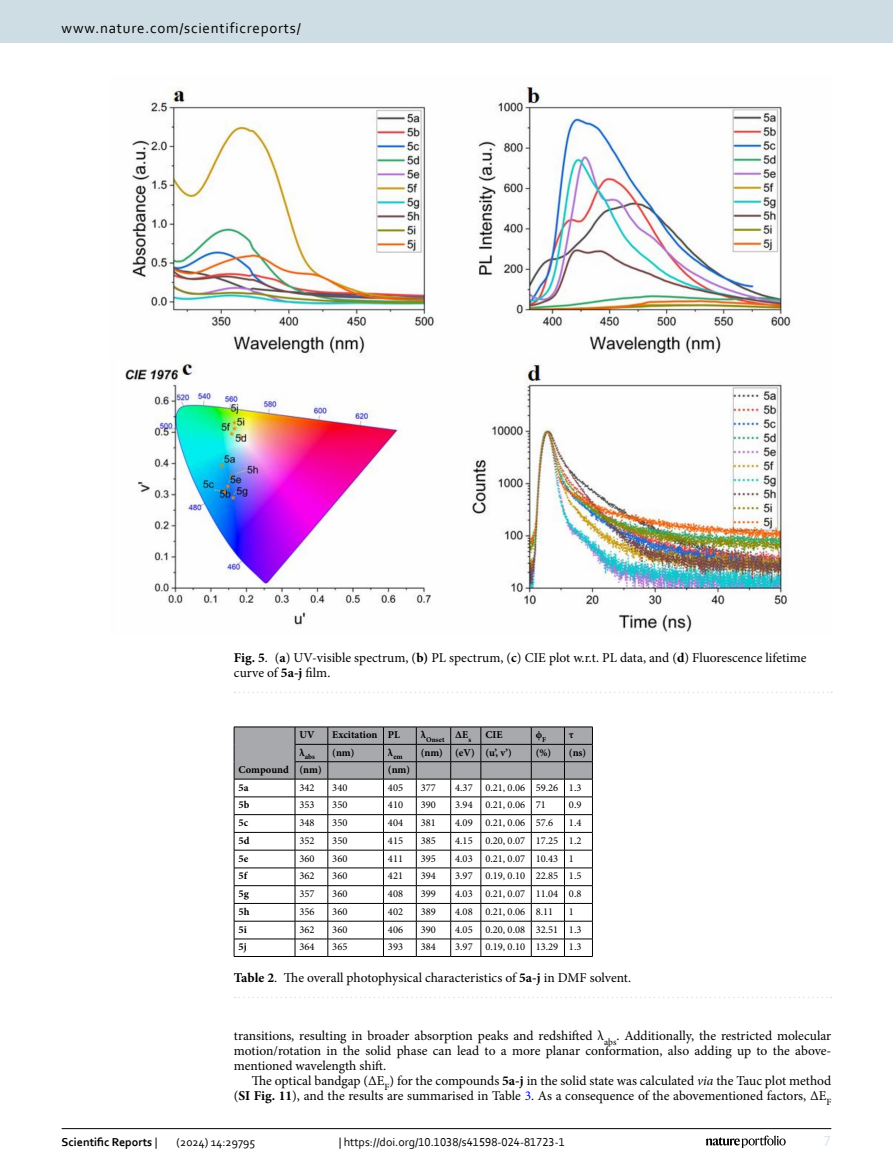
<style>
.page{position:relative;width:893px;height:1174px;background:#fff}
.page>*{position:absolute;margin:0;border:0;box-sizing:border-box;transform-origin:0 0}
.t1{font:15px "Corbel";letter-spacing:.05em;color:#000}
.t2{font:15px "Corbel";color:#d9e4eb}
.t3{font:13.5px/15px "Minion Pro";color:#000;text-align:justify}
.t4{font:12px "Corbel";color:#000}
.t5{font:700 12px "Corbel";color:#000}
.t6{font:10.5px "Minion Pro";color:#000}
.t7{font:700 10.5px "Minion Pro";color:#000}
.t8{font:700 7.35px "Minion Pro";color:#000}
.s1{font-weight:700}
.s2{font-style:italic}
.s3{color:#00f}
.s4{font-weight:400}
</style>
<div class="page">
<svg style="left:234px;top:726px;width:359px;height:231px"></svg>
<hr style="left:234px;top:956px;width:61px;height:1px;background:#000">
<svg style="left:235px;top:997px;width:597px;height:1px"></svg>
<img style="left:125px;top:86px;width:666px;height:547px">
<svg style="left:235px;top:691px;width:597px;height:2px"></svg>
<hr style="left:62px;top:1128px;width:769px;height:1px;background:#000">
<svg style="left:706px;top:1135px;width:80px;height:12px"></svg>
<div style="left:0;top:0;width:893px;height:43px;background:#cedde4"></div>
<p class="t1" style="left:62px;top:18px;width:241px">www.nature.com/scientificreports/</p>
<p class="t3" style="left:234px;top:650px;width:574px"><span class="s1">Fig. 5</span>. (<span class="s1">a</span>) UV-visible spectrum, (<span class="s1">b)</span> PL spectrum, (<span class="s1">c</span>) CIE plot w.r.t. PL data, and (<span class="s1">d</span>) Fluorescence lifetime curve of <span class="s1">5a-j</span> film.</p>
<p class="t7" style="left:239px;top:762px;width:52px">Compound</p>
<p class="t7" style="left:299px;top:727px;width:17px">UV</p>
<p class="t7" style="left:332px;top:727px;width:69px">Excitation PL</p>
<p class="t8" style="left:421px;top:734px;width:52px"><sup>λ</sup>Onset <sup>ΔE</sup>s</p>
<p class="t7" style="left:485px;top:727px;width:19px">CIE</p>
<p class="t7" style="left:536px;top:727px;width:12px">ϕ<sub>F</sub></p>
<p class="t7" style="left:569px;top:727px;width:6px">τ</p>
<p class="t8" style="left:299px;top:752px;width:17px"><sup>λ</sup>abs</p>
<p class="t7" style="left:332px;top:745px;width:24px">(nm)</p>
<p class="t8" style="left:388px;top:752px;width:16px"><sup>λ</sup>em</p>
<p class="t7" style="left:421px;top:745px;width:92px">(nm) (eV) (u’, v’)</p>
<p class="t7" style="left:536px;top:745px;width:17px">(%)</p>
<p class="t7" style="left:569px;top:745px;width:19px">(ns)</p>
<p class="t7" style="left:299px;top:762px;width:24px">(nm)</p>
<p class="t7" style="left:388px;top:762px;width:24px">(nm)</p>
<p class="t7" style="left:239px;top:780px;width:12px">5a</p>
<p class="t6" style="left:299px;top:780px;width:17px">342</p>
<p class="t6" style="left:332px;top:780px;width:17px">340</p>
<p class="t6" style="left:388px;top:780px;width:17px">405</p>
<p class="t6" style="left:421px;top:780px;width:17px">377</p>
<p class="t6" style="left:455px;top:780px;width:128px">4.37 0.21, 0.06 59.26 1.3</p>
<p class="t7" style="left:239px;top:797px;width:12px">5b</p>
<p class="t6" style="left:299px;top:798px;width:17px">353</p>
<p class="t6" style="left:332px;top:798px;width:17px">350</p>
<p class="t6" style="left:388px;top:798px;width:17px">410</p>
<p class="t6" style="left:421px;top:798px;width:17px">390</p>
<p class="t6" style="left:455px;top:798px;width:92px">3.94 0.21, 0.06 71</p>
<p class="t6" style="left:569px;top:798px;width:14px">0.9</p>
<p class="t7" style="left:239px;top:815px;width:11px">5c</p>
<p class="t6" style="left:299px;top:815px;width:17px">348</p>
<p class="t6" style="left:332px;top:815px;width:17px">350</p>
<p class="t6" style="left:388px;top:815px;width:17px">404</p>
<p class="t6" style="left:421px;top:815px;width:17px">381</p>
<p class="t6" style="left:455px;top:815px;width:100px">4.09 0.21, 0.06 57.6</p>
<p class="t6" style="left:569px;top:815px;width:14px">1.4</p>
<p class="t7" style="left:239px;top:833px;width:12px">5d</p>
<p class="t6" style="left:299px;top:833px;width:17px">352</p>
<p class="t6" style="left:332px;top:833px;width:17px">350</p>
<p class="t6" style="left:388px;top:833px;width:17px">415</p>
<p class="t6" style="left:421px;top:833px;width:17px">385</p>
<p class="t6" style="left:455px;top:833px;width:128px">4.15 0.20, 0.07 17.25 1.2</p>
<p class="t7" style="left:239px;top:851px;width:11px">5e</p>
<p class="t6" style="left:299px;top:851px;width:17px">360</p>
<p class="t6" style="left:332px;top:851px;width:17px">360</p>
<p class="t6" style="left:388px;top:851px;width:17px">411</p>
<p class="t6" style="left:421px;top:851px;width:17px">395</p>
<p class="t6" style="left:455px;top:851px;width:120px">4.03 0.21, 0.07 10.43 1</p>
<p class="t7" style="left:239px;top:868px;width:10px">5f</p>
<p class="t6" style="left:299px;top:869px;width:17px">362</p>
<p class="t6" style="left:332px;top:869px;width:17px">360</p>
<p class="t6" style="left:388px;top:869px;width:17px">421</p>
<p class="t6" style="left:421px;top:869px;width:17px">394</p>
<p class="t6" style="left:455px;top:869px;width:128px">3.97 0.19, 0.10 22.85 1.5</p>
<p class="t7" style="left:239px;top:886px;width:12px">5g</p>
<p class="t6" style="left:299px;top:887px;width:17px">357</p>
<p class="t6" style="left:332px;top:887px;width:17px">360</p>
<p class="t6" style="left:388px;top:887px;width:17px">408</p>
<p class="t6" style="left:421px;top:887px;width:17px">399</p>
<p class="t6" style="left:455px;top:887px;width:128px">4.03 0.21, 0.07 11.04 0.8</p>
<p class="t7" style="left:239px;top:904px;width:13px">5h</p>
<p class="t6" style="left:299px;top:904px;width:17px">356</p>
<p class="t6" style="left:332px;top:904px;width:17px">360</p>
<p class="t6" style="left:388px;top:904px;width:17px">402</p>
<p class="t6" style="left:421px;top:904px;width:17px">389</p>
<p class="t6" style="left:455px;top:904px;width:100px">4.08 0.21, 0.06 8.11</p>
<p class="t6" style="left:569px;top:904px;width:7px">1</p>
<p class="t7" style="left:239px;top:922px;width:10px">5i</p>
<p class="t6" style="left:299px;top:922px;width:17px">362</p>
<p class="t6" style="left:332px;top:922px;width:17px">360</p>
<p class="t6" style="left:388px;top:922px;width:17px">406</p>
<p class="t6" style="left:421px;top:922px;width:17px">390</p>
<p class="t6" style="left:455px;top:922px;width:128px">4.05 0.20, 0.08 32.51 1.3</p>
<p class="t7" style="left:239px;top:939px;width:10px">5j</p>
<p class="t6" style="left:299px;top:940px;width:17px">364</p>
<p class="t6" style="left:332px;top:940px;width:17px">365</p>
<p class="t6" style="left:388px;top:940px;width:17px">393</p>
<p class="t6" style="left:421px;top:940px;width:17px">384</p>
<p class="t6" style="left:455px;top:940px;width:128px">3.97 0.19, 0.10 13.29 1.3</p>
<p class="t3" style="left:234px;top:970px;width:399px"><span class="s1">Table 2</span>. The overall photophysical characteristics of <span class="s1">5a-j</span> in DMF solvent.</p>
<p class="t3" style="left:234px;top:1028px;width:599px">transitions, resulting in broader absorption peaks and redshifted λ<sub>abs</sub>. Additionally, the restricted molecular motion/rotation in the solid phase can lead to a more planar conformation, also adding up to the above&shy;mentioned wavelength shift.</p>
<p class="t3" style="left:234px;top:1073px;width:599px;text-align:right">The optical bandgap (ΔE<sub>F</sub>) for the compounds <span class="s1">5a-j</span> in the solid state was calculated <span class="s2">via</span> the Tauc plot method (<span class="s1">SI Fig. 11</span>), and the results are summarised in Table <span class="s3">3</span>. As a consequence of the abovementioned factors, ΔE<sub>F</sub></p>
<p class="t5" style="left:62px;top:1134px;width:97px">Scientific Reports <span class="s4">|</span></p>
<p class="t4" style="left:177px;top:1134px;width:80px">(2024) 14:29795</p>
<p class="t4" style="left:339px;top:1134px;width:228px">| https://doi.org/10.1038/s41598-024-81723-1</p>
<p class="t2" style="left:824px;top:1132px;width:9px">7</p>
</div>
